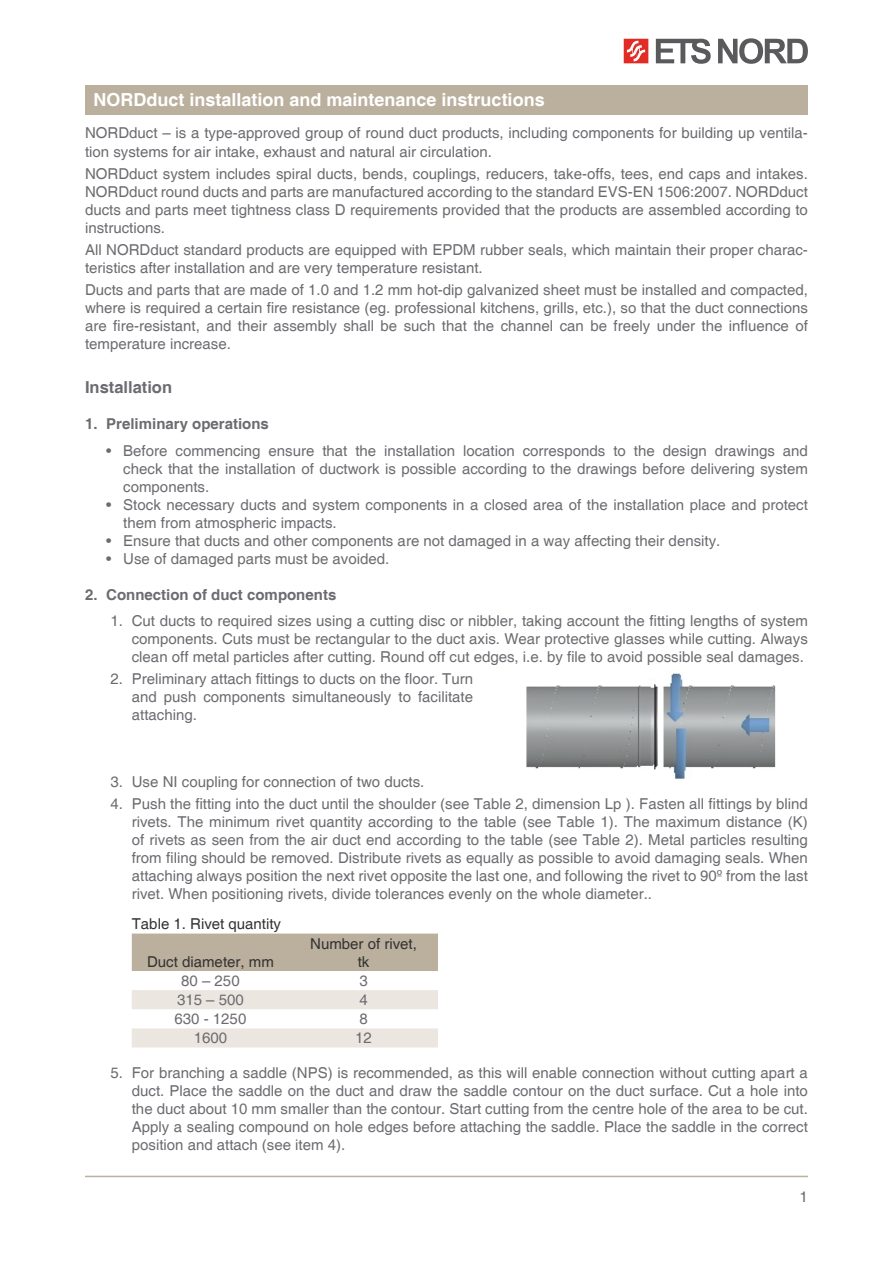
<style>
.page{position:relative;width:893px;height:1263px;background:#fff}
.page>*{position:absolute;margin:0;border:0;box-sizing:border-box;transform-origin:0 0}
.t1{font:700 18px "Helvetica";color:#fff}
.Pealkiri{font:700 16.5px "Helvetica";color:#6d6b70}
.Tekst{font:15px/18px "Helvetica";color:#6d6b70;text-align:justify}
.Pealkiri-2{font:15px/18px "Helvetica";color:#6d6b70}
.t2{font:700 15px "Helvetica";color:#6d6b70}
.Tabeli_päis{font:15px "Helvetica";color:#333}
.tabeltekst{font:15px "Helvetica";color:#6d6b70}
</style>
<div class="page">
<svg style="left:656px;top:39px;width:55px;height:25px"></svg>
<svg style="left:718px;top:38px;width:90px;height:26px"></svg>
<svg style="left:624px;top:39px;width:24px;height:24px"></svg>
<div style="left:85px;top:85px;width:723px;height:30px;background:#bbaf9d"></div>
<hr style="left:85px;top:1176px;width:723px;height:1px;background:#bbaf9d">
<svg style="left:132px;top:933px;width:306px;height:114px"></svg>
<img style="left:526px;top:673px;width:250px;height:106px">
<p class="t1" style="left:94px;top:89px;width:453px">NORDduct installation and maintenance instructions</p>
<p class="Pealkiri-2" style="left:85px;top:125px;width:724px">NORDduct – is a type-approved group of round duct products, including components for building up ventila&shy;tion systems for air intake, exhaust and natural air circulation.</p>
<p class="Tekst" style="left:85px;top:165px;width:724px">NORDduct system includes spiral ducts, bends, couplings, reducers, take-offs, tees, end caps and intakes.<br>NORDduct round ducts and parts are manufactured according to the standard EVS-EN 1506:2007. NORDduct ducts and parts meet tightness class D requirements provided that the products are assembled according to instructions.</p>
<p class="Tekst" style="left:85px;top:241px;width:724px">All NORDduct standard products are equipped with EPDM rubber seals, which maintain their proper charac&shy;teristics after installation and are very temperature resistant.</p>
<p class="Tekst" style="left:85px;top:282px;width:724px">Ducts and parts that are made of 1.0 and 1.2 mm hot-dip galvanized sheet must be installed and compacted, where is required a certain fire resistance (eg. professional kitchens, grills, etc.), so that the duct connections are fire-resistant, and their assembly shall be such that the channel can be freely under the influence of temperature increase.</p>
<p class="Pealkiri" style="left:85px;top:377px;width:89px">Installation</p>
<p class="t2" style="left:85px;top:415px;width:185px">1. Preliminary operations</p>
<p class="Tekst" style="left:123px;top:442px;width:686px;text-indent:-17px">• Before commencing ensure that the installation location corresponds to the design drawings and check that the installation of ductwork is possible according to the drawings before delivering system components.</p>
<p class="Tekst" style="left:123px;top:496px;width:686px;text-indent:-17px">• Stock necessary ducts and system components in a closed area of the installation place and protect them from atmospheric impacts.</p>
<p class="Tekst" style="left:106px;top:532px;width:615px">• Ensure that ducts and other components are not damaged in a way affecting their density.</p>
<p class="Tekst" style="left:106px;top:550px;width:284px">• Use of damaged parts must be avoided.</p>
<p class="t2" style="left:85px;top:585px;width:253px">2. Connection of duct components</p>
<p class="Tekst" style="left:132px;top:612px;width:678px;text-indent:-21px">1. Cut ducts to required sizes using a cutting disc or nibbler, taking account the fitting lengths of system components. Cuts must be rectangular to the duct axis. Wear protective glasses while cutting. Always clean off metal particles after cutting. Round off cut edges, i.e. by file to avoid possible seal damages.</p>
<p class="Tekst" style="left:132px;top:671px;width:343px;text-indent:-21px">2. Preliminary attach fittings to ducts on the floor. Turn and push components simultaneously to facilitate attaching.</p>
<p class="Tekst" style="left:111px;top:773px;width:315px">3. Use NI coupling for connection of two ducts.</p>
<p class="Tekst" style="left:132px;top:796px;width:678px;text-indent:-21px">4. Push the fitting into the duct until the shoulder (see Table 2, dimension Lp ). Fasten all fittings by blind rivets. The minimum rivet quantity according to the table (see Table 1). The maximum distance (K) of rivets as seen from the air duct end according to the table (see Table 2). Metal particles resulting from filing should be removed. Distribute rivets as equally as possible to avoid damaging seals. When attaching always position the next rivet opposite the last one, and following the rivet to 90º from the last rivet. When positioning rivets, divide tolerances evenly on the whole diameter..</p>
<p class="Tabeli_päis" style="left:132px;top:915px;width:151px">Table 1. Rivet quantity</p>
<p class="Tabeli_päis" style="left:147px;top:953px;width:128px">Duct diameter, mm</p>
<p class="Tabeli_päis" style="left:310px;top:935px;width:108px">Number of rivet,</p>
<p class="Tabeli_päis" style="left:358px;top:953px;width:13px">tk</p>
<p class="tabeltekst" style="left:181px;top:972px;width:60px">80 – 250</p>
<p class="tabeltekst" style="left:359px;top:972px;width:10px">3</p>
<p class="tabeltekst" style="left:177px;top:991px;width:68px">315 – 500</p>
<p class="tabeltekst" style="left:359px;top:991px;width:10px">4</p>
<p class="tabeltekst" style="left:175px;top:1010px;width:73px">630 - 1250</p>
<p class="tabeltekst" style="left:359px;top:1010px;width:10px">8</p>
<p class="tabeltekst" style="left:194px;top:1029px;width:35px">1600</p>
<p class="tabeltekst" style="left:355px;top:1029px;width:18px">12</p>
<p class="Tekst" style="left:132px;top:1064px;width:678px;text-indent:-21px">5. For branching a saddle (NPS) is recommended, as this will enable connection without cutting apart a duct. Place the saddle on the duct and draw the saddle contour on the duct surface. Cut a hole into the duct about 10 mm smaller than the contour. Start cutting from the centre hole of the area to be cut.<br>Apply a sealing compound on hole edges before attaching the saddle. Place the saddle in the correct position and attach (see item 4).</p>
<p class="Tekst" style="left:800px;top:1188px;width:10px">1</p>
</div>
